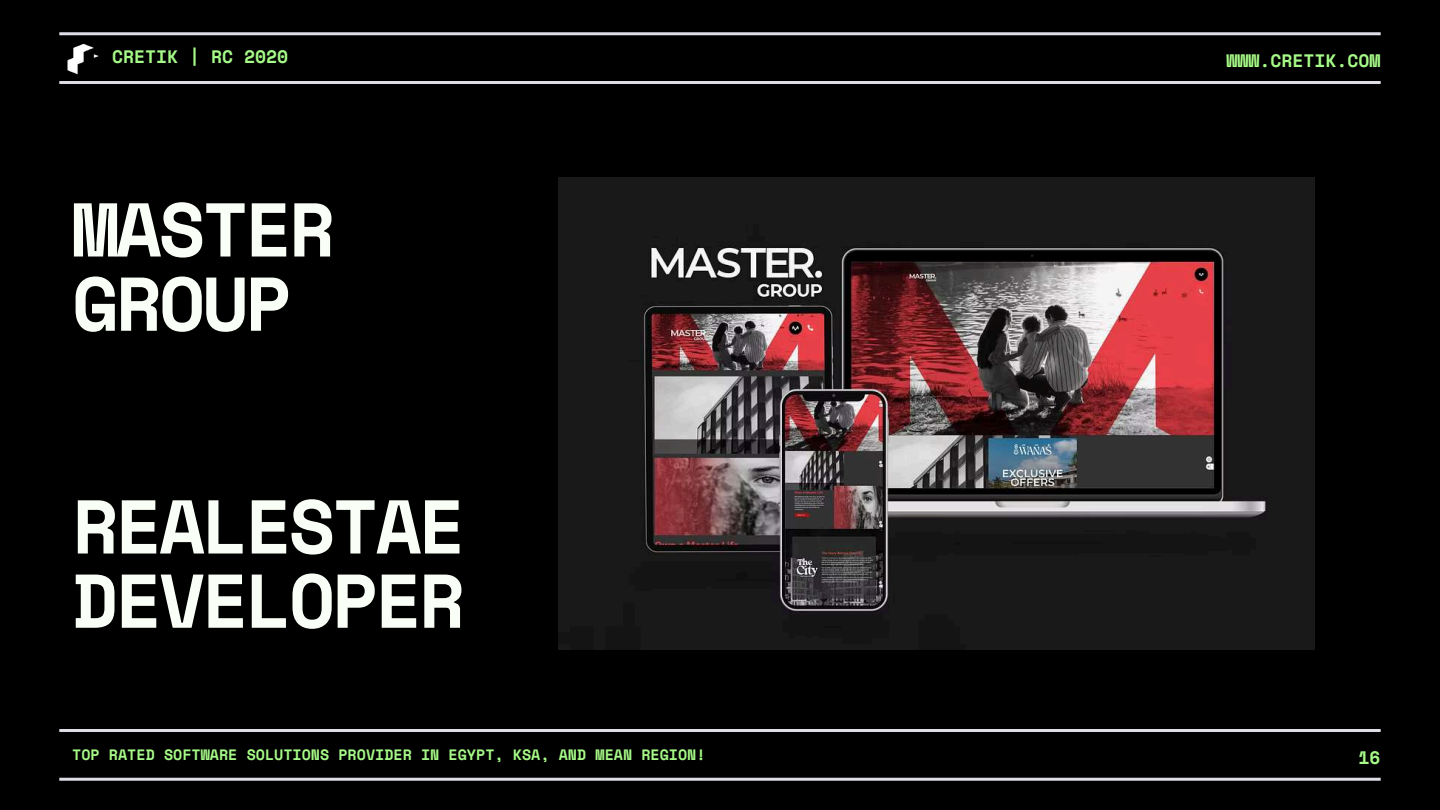
<style>
.page{position:relative;width:1440px;height:810px;background:#000}
.page>*{position:absolute;margin:0;border:0;box-sizing:border-box;transform-origin:0 0}
.t1{font:700 76px/74.2px "Space Mono";letter-spacing:-.04em;color:#f9fff7}
.t2{font:700 18px "Space Mono";color:#a6fa87}
.t3{font:700 15px "Space Mono";color:#a6fa87}
</style>
<div class="page">
<hr style="left:59px;top:778px;width:1322px;height:3px;background:#dedfe6">
<hr style="left:59px;top:729px;width:1322px;height:3px;background:#dedfe6">
<hr style="left:59px;top:81px;width:1322px;height:3px;background:#dedfe6">
<hr style="left:59px;top:32px;width:1322px;height:3px;background:#dedfe6">
<img style="left:59px;top:34px;width:49px;height:49px">
<img style="left:559px;top:177px;width:756px;height:473px">
<p class="t2" style="left:112px;top:43px;width:178px">CRETIK | RC 2020</p>
<p class="t2" style="left:1226px;top:47px;width:156px">WWW.CRETIK.COM</p>
<h1 class="t1" style="left:72px;top:191px;width:265px">MASTER<br>GROUP</h1>
<h1 class="t1" style="left:72px;top:488px;width:395px">REALESTAE<br>DEVELOPER</h1>
<p class="t3" style="left:72px;top:743px;width:635px">TOP RATED SOFTWARE SOLUTIONS PROVIDER IN EGYPT, KSA, AND MEAN REGION!</p>
<p class="t2" style="left:1359px;top:744px;width:24px">16</p>
</div>
